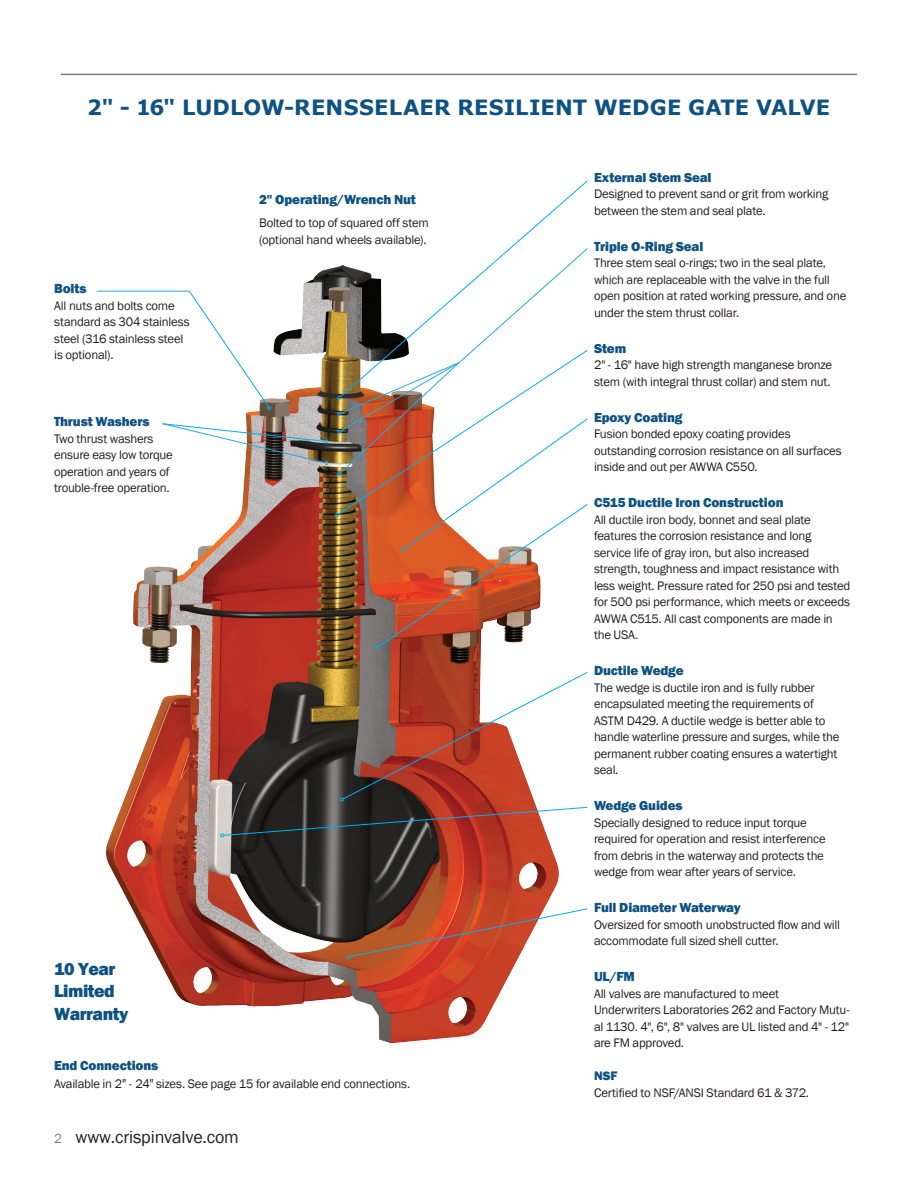
<style>
.page{position:relative;width:918px;height:1188px;background:#fff}
.page>*{position:absolute;margin:0;border:0;box-sizing:border-box;transform-origin:0 0}
.Product_Name_-_Bold{font:700 21px "Verdana";letter-spacing:.01em;color:#0e5283}
.Subhead_4_-_Bold_12p{font:800 18px/22.5px "Franklin Gothic";letter-spacing:-.025em;color:#0e5283}
.Caption_-_Light_7pt{font:18px "Franklin Gothic";letter-spacing:-.01em;color:#231f20}
.Body_Header{font:800 13.5px "Franklin Gothic";letter-spacing:-.01em;color:#0e5283}
.Page_Number_-_Light{font:13.5px "Franklin Gothic";color:#7c7d81}
.Body{font:12.75px/16.5px "Franklin Gothic";letter-spacing:-.02em;color:#231f20}
.Body_Header-2{font:12.75px/16.5px "Franklin Gothic";letter-spacing:-.02em;color:#231f20}
.Body_Header-3{font:800 12.75px "Franklin Gothic";color:#0e5283}
.s1{font-size:13.5px}
</style>
<div class="page">
<img style="left:96px;top:267px;width:491px;height:777px">
<hr style="left:61px;top:74px;width:796px;height:1px;background:#7c7d81">
<svg style="left:340px;top:671px;width:248px;height:130px"></svg>
<svg style="left:220px;top:807px;width:368px;height:30px;background:#72524e"></svg>
<svg style="left:347px;top:908px;width:241px;height:51px"></svg>
<svg style="left:188px;top:290px;width:83px;height:120px"></svg>
<svg style="left:335px;top:247px;width:253px;height:402px"></svg>
<img style="left:162px;top:423px;width:166px;height:42px">
<hr style="left:97px;top:291px;width:92px;height:1px;background:#24aae1">
<p class="Product_Name_-_Bold" style="left:87px;top:92px;width:744px">2" - 16" LUDLOW-RENSSELAER RESILIENT WEDGE GATE VALVE</p>
<p class="Body_Header" style="left:54px;top:280px;width:34px">Bolts</p>
<p class="Body" style="left:54px;top:298px;width:137px">All nuts and bolts come standard as 304 stainless steel (316 stainless steel is optional).</p>
<p class="Body_Header" style="left:54px;top:413px;width:97px">Thrust Washers</p>
<p class="Body" style="left:54px;top:431px;width:120px">Two thrust washers ensure easy low torque operation and years of trouble-free operation.</p>
<p class="Body_Header" style="left:259px;top:191px;width:158px">2" Operating/Wrench Nut</p>
<p class="Body" style="left:259px;top:215px;width:171px">Bolted to top of squared off stem (optional hand wheels available).</p>
<p class="Subhead_4_-_Bold_12p" style="left:54px;top:958px;width:76px">10 Year<br>Limited<br>Warranty</p>
<p class="Body_Header" style="left:54px;top:1056px;width:106px">End Connections</p>
<p class="Body" style="left:54px;top:1075px;width:358px">Available in 2<span class="s1">"</span> - 24<span class="s1">"</span> sizes. See page 15 for available end connections.</p>
<p class="Page_Number_-_Light" style="left:54px;top:1130px;width:9px">2</p>
<p class="Caption_-_Light_7pt" style="left:76px;top:1126px;width:165px">www.crispinvalve.com</p>
<p class="Body_Header" style="left:594px;top:169px;width:119px">External Stem Seal</p>
<p class="Body" style="left:594px;top:186px;width:236px">Designed to prevent sand or grit from working between the stem and seal plate.</p>
<p class="Body_Header" style="left:594px;top:238px;width:111px">Triple O-Ring Seal</p>
<p class="Body" style="left:594px;top:255px;width:254px">Three stem seal o-rings; two in the seal plate, which are replaceable with the valve in the full open position at rated working pressure, and one under the stem thrust collar.</p>
<p class="Body_Header" style="left:594px;top:340px;width:34px">Stem</p>
<p class="Body" style="left:594px;top:357px;width:240px">2" - 16" have high strength manganese bronze stem (with integral thrust collar) and stem nut.</p>
<p class="Body_Header" style="left:594px;top:409px;width:90px">Epoxy Coating</p>
<p class="Body" style="left:594px;top:426px;width:249px">Fusion bonded epoxy coating provides outstanding corrosion resistance on all surfaces inside and out per AWWA C550.</p>
<p class="Body_Header" style="left:594px;top:494px;width:191px">C515 Ductile Iron Construction</p>
<p class="Body" style="left:594px;top:512px;width:258px">All ductile iron body, bonnet and seal plate features the corrosion resistance and long service life of gray iron, but also increased strength, toughness and impact resistance with less weight. Pressure rated for 250 psi and tested for 500 psi performance, which meets or exceeds AWWA C515. All cast components are made in the USA.</p>
<p class="Body_Header" style="left:594px;top:662px;width:91px">Ductile Wedge</p>
<p class="Body" style="left:594px;top:680px;width:247px">The wedge is ductile iron and is fully rubber encapsulated meeting the requirements of ASTM D429. A ductile wedge is better able to handle waterline pressure and surges, while the permanent rubber coating ensures a watertight seal.</p>
<p class="Body_Header" style="left:594px;top:797px;width:90px">Wedge Guides</p>
<p class="Body" style="left:594px;top:815px;width:233px">Specially designed to reduce input torque required for operation and resist interference from debris in the waterway and protects the wedge from wear after years of service.</p>
<p class="Body_Header" style="left:594px;top:899px;width:148px">Full Diameter Waterway</p>
<p class="Body" style="left:594px;top:917px;width:248px">Oversized for smooth unobstructed flow and will accommodate full sized shell cutter.</p>
<p class="Body_Header" style="left:594px;top:968px;width:43px">UL/FM</p>
<p class="Body_Header-2" style="left:594px;top:986px;width:257px">All valves are manufactured to meet<br>Underwriters Laboratories 262 and Factory Mutu&shy;al 1130. 4", 6", 8" valves are UL listed and 4" - 12" are FM approved.</p>
<p class="Body_Header-3" style="left:594px;top:1068px;width:25px">NSF</p>
<p class="Body_Header-2" style="left:594px;top:1085px;width:217px">Certified to NSF/ANSI Standard 61 &amp; 372.</p>
</div>
